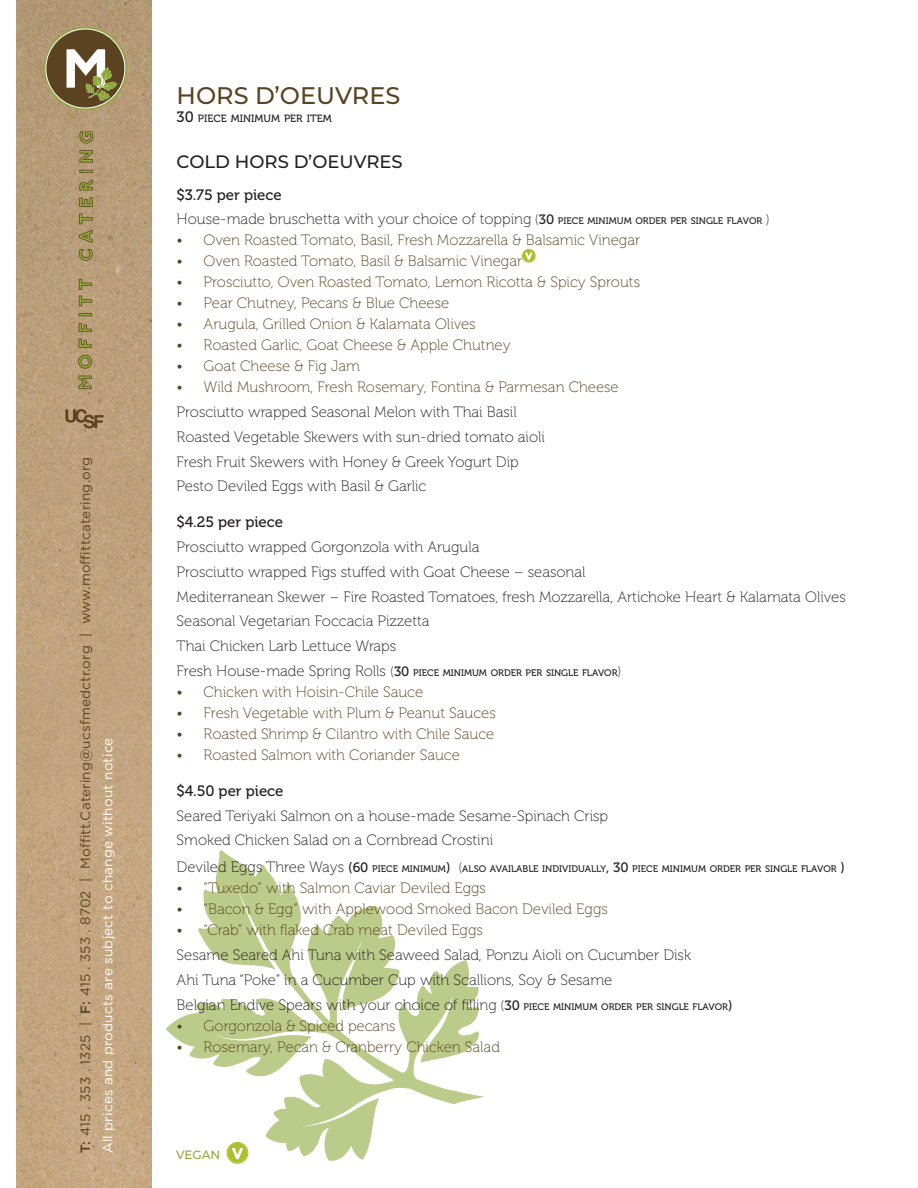
<style>
.page{position:relative;width:918px;height:1188px;background:#fff}
.page>*{position:absolute;margin:0;border:0;box-sizing:border-box;transform-origin:0 0}
.item_before_BL{font:500 24px "Montserrat";color:#5b4321}
.select_one_of_the_following{font:500 18px "Montserrat";color:#231f20}
.item_after_BL{font:15px "Museo 100";color:#231f20}
.t1{font:15px "Museo 100";color:#5b4321}
.catering_options{font:15px "Museo 500";color:#231f20}
.menu_BL{font:15px "Museo 500";color:#231f20}
.t2{font:13.5px/22.5px "Gotham";letter-spacing:.015em;color:#5b4321}
.t3{font:500 12px "Montserrat";color:#8ea83a}
.item_before_BL-2{font:10.5px "Museo 500";color:#231f20}
.menu_description{font:9.45px "Museo 500";color:#231f20}
.item_after_BL-2{font:9.45px "Museo 500";color:#231f20}
.s1{font-weight:500}
.s2{color:#fff}
.s3{font-size:15px}
.s4{font-size:13.5px}
.s5{font-family:"Museo 500";font-size:13.5px}
.s6{font-family:"Museo 500";font-size:9.45px}
.s7{font-family:"Museo 100";font-size:15px}
.s8{font-family:"Museo 100";font-size:13.5px}
</style>
<div class="page">
<img style="left:17px;top:0;width:135px;height:1188px">
<svg style="left:78px;top:376px;width:16px;height:13px"></svg>
<svg style="left:78px;top:355px;width:14px;height:14px"></svg>
<svg style="left:78px;top:339px;width:14px;height:9px"></svg>
<svg style="left:79px;top:323px;width:13px;height:9px"></svg>
<svg style="left:79px;top:313px;width:13px;height:3px"></svg>
<svg style="left:79px;top:296px;width:13px;height:10px"></svg>
<svg style="left:79px;top:279px;width:13px;height:11px"></svg>
<svg style="left:79px;top:249px;width:14px;height:12px"></svg>
<svg style="left:79px;top:230px;width:14px;height:13px"></svg>
<svg style="left:79px;top:213px;width:14px;height:11px"></svg>
<svg style="left:79px;top:197px;width:14px;height:10px"></svg>
<svg style="left:79px;top:179px;width:14px;height:11px"></svg>
<svg style="left:79px;top:170px;width:14px;height:3px"></svg>
<svg style="left:79px;top:150px;width:14px;height:13px"></svg>
<svg style="left:79px;top:131px;width:15px;height:13px"></svg>
<svg style="left:44px;top:27px;width:83px;height:83px;background:#8e7f5a"></svg>
<svg style="left:65px;top:409px;width:39px;height:19px"></svg>
<svg style="left:166px;top:850px;width:228px;height:259px"></svg>
<div style="left:227px;top:1142px;width:21px;height:21px;border:1px solid #abc02a;border-radius:50%"></div>
<div style="left:228px;top:1143px;width:19px;height:20px;background:#abc02a;border-radius:50%"></div>
<svg style="left:232px;top:1148px;width:11px;height:11px"></svg>
<div style="left:522px;top:249px;width:13px;height:13px;background:#b2c63e;border-radius:50%"></div>
<div style="left:522px;top:249px;width:13px;height:13px;border:1px solid #abc02a;border-radius:50%"></div>
<svg style="left:523px;top:250px;width:12px;height:12px"></svg>
<svg style="left:525px;top:253px;width:7px;height:7px"></svg>
<svg style="left:80px;top:836px;width:10px;height:12px"></svg>
<svg style="left:80px;top:552px;width:10px;height:12px"></svg>
<p class="t2" style="left:74px;top:1153px;width:698px;rotate:-90deg"><span class="s1">T:</span> 415 . 353 . 1325 | <span class="s1">F:</span> 415 . 353 . 8702 | Mo tt.Catering@ucsfmedctr.org | www.mo ttcatering.org<br><span class="s2">All prices and products are subject to change without notice</span></p>
<p class="item_before_BL" style="left:177px;top:78px;width:225px">HORS D’OEUVRES</p>
<p class="item_before_BL-2" style="left:177px;top:112px;width:157px"><span class="s3">30</span> PIECE MINIMUM PER ITEM</p>
<p class="select_one_of_the_following" style="left:177px;top:149px;width:228px">COLD HORS D’OEUVRES</p>
<p class="menu_BL" style="left:177px;top:186px;width:107px">$3.75 per piece</p>
<p class="item_after_BL" style="left:177px;top:211px;width:595px">House-made bruschetta with your choice of topping <span class="s4">(</span><span class="s5">30</span> <span class="s6">PIECE MINIMUM ORDER PER SINGLE FLAVOR</span> <span class="s4">)</span></p>
<p class="t1" style="left:177px;top:232px;width:465px">• Oven Roasted Tomato, Basil, Fresh Mozzarella &amp; Balsamic Vinegar</p>
<p class="t1" style="left:177px;top:253px;width:347px">• Oven Roasted Tomato, Basil &amp; Balsamic Vinegar</p>
<p class="t1" style="left:177px;top:274px;width:465px">• Prosciutto, Oven Roasted Tomato, Lemon Ricotta &amp; Spicy Sprouts</p>
<p class="t1" style="left:177px;top:295px;width:274px">• Pear Chutney, Pecans &amp; Blue Cheese</p>
<p class="t1" style="left:177px;top:316px;width:301px">• Arugula, Grilled Onion &amp; Kalamata Olives</p>
<p class="t1" style="left:177px;top:337px;width:336px">• Roasted Garlic, Goat Cheese &amp; Apple Chutney</p>
<p class="t1" style="left:177px;top:358px;width:185px">• Goat Cheese &amp; Fig Jam</p>
<p class="t1" style="left:177px;top:379px;width:444px">• Wild Mushroom, Fresh Rosemary, Fontina &amp; Parmesan Cheese</p>
<p class="item_after_BL" style="left:177px;top:404px;width:342px">Prosciutto wrapped Seasonal Melon with Thai Basil</p>
<p class="item_after_BL" style="left:177px;top:429px;width:370px">Roasted Vegetable Skewers with sun-dried tomato aioli</p>
<p class="item_after_BL" style="left:177px;top:453px;width:344px">Fresh Fruit Skewers with Honey &amp; Greek Yogurt Dip</p>
<p class="item_after_BL" style="left:177px;top:478px;width:251px">Pesto Deviled Eggs with Basil &amp; Garlic</p>
<p class="catering_options" style="left:177px;top:514px;width:108px">$4.25 per piece</p>
<p class="item_after_BL" style="left:177px;top:539px;width:304px">Prosciutto wrapped Gorgonzola with Arugula</p>
<p class="item_after_BL" style="left:177px;top:564px;width:411px">Prosciutto wrapped Figs stuffed with Goat Cheese – seasonal</p>
<p class="item_after_BL" style="left:177px;top:588px;width:671px">Mediterranean Skewer – Fire Roasted Tomatoes, fresh Mozzarella, Artichoke Heart &amp; Kalamata Olives</p>
<p class="item_after_BL" style="left:177px;top:613px;width:254px">Seasonal Vegetarian Foccacia Pizzetta</p>
<p class="item_after_BL" style="left:177px;top:638px;width:221px">Thai Chicken Larb Lettuce Wraps</p>
<p class="item_after_BL-2" style="left:177px;top:667px;width:446px"><span class="s7">Fresh House-made Spring Rolls</span> <span class="s8">(</span><span class="s4">30</span> PIECE MINIMUM ORDER PER SINGLE FLAVOR<span class="s8">)</span></p>
<p class="t1" style="left:177px;top:684px;width:248px">• Chicken with Hoisin-Chile Sauce</p>
<p class="t1" style="left:177px;top:705px;width:321px">• Fresh Vegetable with Plum &amp; Peanut Sauces</p>
<p class="t1" style="left:177px;top:726px;width:319px">• Roasted Shrimp &amp; Cilantro with Chile Sauce</p>
<p class="t1" style="left:177px;top:747px;width:285px">• Roasted Salmon with Coriander Sauce</p>
<p class="catering_options" style="left:177px;top:782px;width:108px">$4.50 per piece</p>
<p class="item_after_BL" style="left:177px;top:807px;width:433px">Seared Teriyaki Salmon on a house-made Sesame-Spinach Crisp</p>
<p class="item_after_BL" style="left:177px;top:832px;width:318px">Smoked Chicken Salad on a Cornbread Crostini</p>
<p class="menu_description" style="left:177px;top:864px;width:670px"><span class="s7">Deviled Eggs Three Ways</span> <span class="s4">(60</span> PIECE MINIMUM<span class="s4">)</span> <span class="s8">(</span>ALSO AVAILABLE INDIVIDUALLY<span class="s4">, 30</span> PIECE MINIMUM ORDER PER SINGLE FLAVOR <span class="s4">)</span></p>
<p class="t1" style="left:177px;top:880px;width:311px">• “Tuxedo” with Salmon Caviar Deviled Eggs</p>
<p class="t1" style="left:177px;top:901px;width:433px">• “Bacon &amp; Egg” with Applewood Smoked Bacon Deviled Eggs</p>
<p class="t1" style="left:177px;top:922px;width:308px">• “Crab” with flaked Crab meat Deviled Eggs</p>
<p class="item_after_BL" style="left:177px;top:947px;width:516px">Sesame Seared Ahi Tuna with Seaweed Salad, Ponzu Aioli on Cucumber Disk</p>
<p class="item_after_BL" style="left:177px;top:972px;width:437px">Ahi Tuna “Poke” in a Cucumber Cup with Scallions, Soy &amp; Sesame</p>
<p class="item_after_BL" style="left:177px;top:996px;width:557px">Belgian Endive Spears with your choice of filling <span class="s4">(</span><span class="s5">30</span> <span class="s6">PIECE MINIMUM ORDER PER SINGLE FLAVOR</span><span class="s5">)</span></p>
<p class="t1" style="left:177px;top:1017px;width:221px">• Gorgonzola &amp; Spiced pecans</p>
<p class="t1" style="left:177px;top:1039px;width:325px">• Rosemary, Pecan &amp; Cranberry Chicken Salad</p>
<p class="t3" style="left:176px;top:1146px;width:46px">VEGAN</p>
</div>
